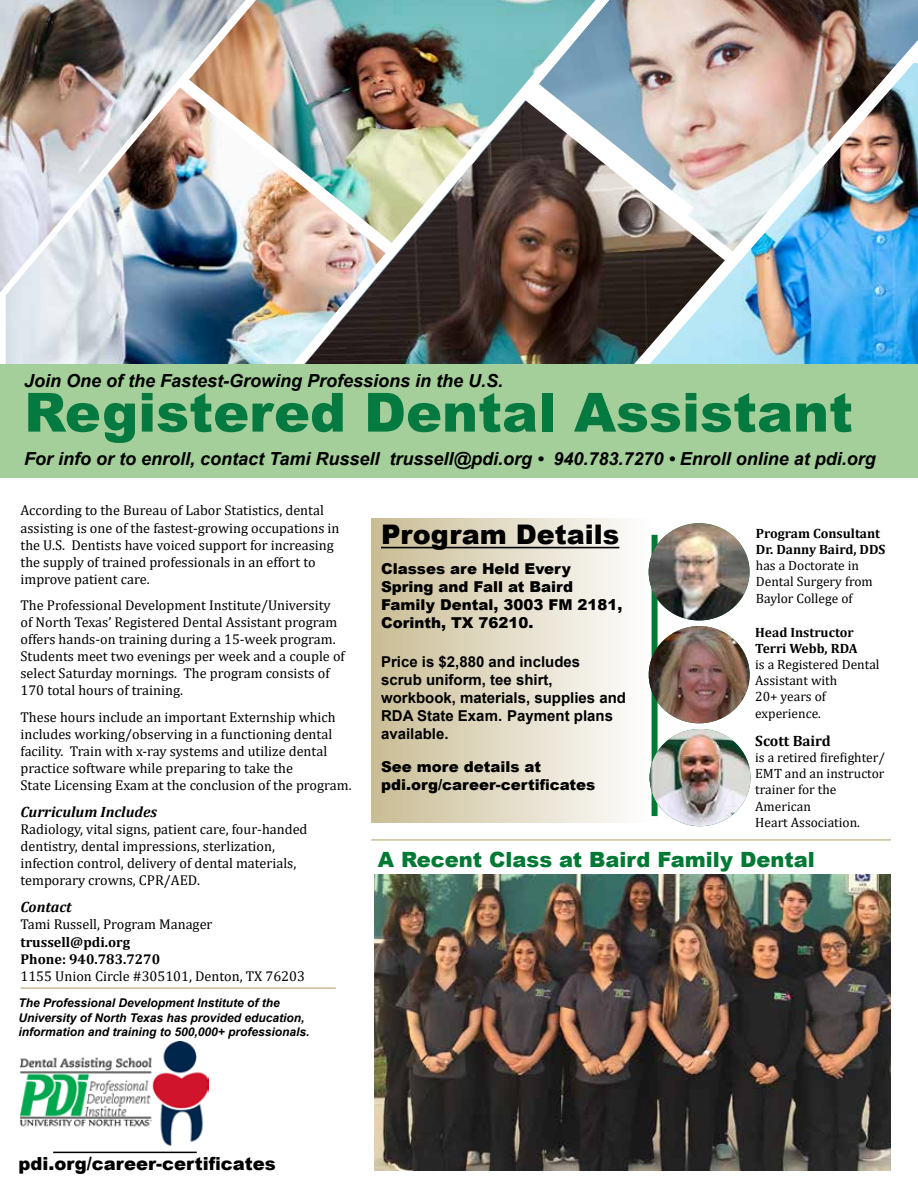
<style>
.page{position:relative;width:918px;height:1188px;background:#fff}
.page>*{position:absolute;margin:0;border:0;box-sizing:border-box;transform-origin:0 0}
.t1{font:900 54px "Arial";color:#047940}
.t2{font:900 27px "Arial";color:#000}
.t3{font:900 25.65px "Arial";color:#007934}
.t4{font:900 21px "Arial";color:#007934}
.t5{font:italic 700 18px "Arial";color:#000}
.t6{font:900 18px "Arial";color:#000}
.t7{font:900 15px/18px "Arial";color:#000}
.t8{font:700 15px/18px "Arial";color:#000}
.t9{font:italic 700 15px "Cambria";color:#000}
.t10{font:700 15px "Cambria";color:#000}
.t11{font:14.25px/17.1px "Cambria";color:#000}
.t12{font:700 14.25px/17.1px "Cambria";color:#000}
.t13{font:13.5px/16.2px "Cambria";color:#000}
.t14{font:700 13.5px/16.2px "Cambria";color:#000}
.t15{font:italic 700 12px/14.4px "Arial";color:#000}
</style>
<div class="page">
<div style="left:652px;top:535px;width:6px;height:281px;background:#007934"></div>
<hr style="left:371px;top:839px;width:520px;height:2px;background:#cabd95">
<svg style="left:392px;top:244px;width:111px;height:120px;background:#322c29"></svg>
<img style="left:503px;top:0;width:415px;height:519px">
<img style="left:508px;top:75px;width:238px;height:198px">
<img style="left:392px;top:0;width:204px;height:244px">
<svg style="left:392px;top:63px;width:16px;height:204px;background:#bba789"></svg>
<img style="left:5px;top:0;width:387px;height:364px">
<div style="left:0;top:364px;width:918px;height:113px;background:#a4ce9a"></div>
<img style="left:0;top:0;width:246px;height:293px">
<div style="left:371px;top:519px;width:279px;height:304px;background:linear-gradient(to right,#c9bc94,#fefefd)"></div>
<hr style="left:381px;top:547px;width:238px;height:1px;background:#000">
<img style="left:374px;top:875px;width:517px;height:295px">
<hr style="left:21px;top:987px;width:315px;height:2px;background:#cabd95">
<img style="left:649px;top:523px;width:101px;height:97px">
<img style="left:649px;top:626px;width:101px;height:97px">
<hr style="left:53px;top:1152px;width:144px;height:1px;background:#000">
<img style="left:650px;top:729px;width:100px;height:97px">
<img style="left:21px;top:1042px;width:188px;height:104px">
<p class="t5" style="left:24px;top:368px;width:481px">Join One of the Fastest-Growing Professions in the U.S.</p>
<h1 class="t1" style="left:24px;top:373px;width:830px">Registered Dental Assistant</h1>
<p class="t5" style="left:24px;top:447px;width:853px">For info or to enroll, contact Tami Russell trussell@pdi.org • 940.783.7270 • Enroll online at pdi.org</p>
<h3 class="t3" style="left:689px;top:386px;width:202px">Delivery Team</h3>
<p class="t11" style="left:21px;top:502px;width:321px">According to the Bureau of Labor Statistics, dental assisting is one of the fastest-growing occupations in the U.S. Dentists have voiced support for increasing the supply of trained professionals in an effort to improve patient care.</p>
<p class="t11" style="left:21px;top:596px;width:326px">The Professional Development Institute/University of North Texas’ Registered Dental Assistant program offers hands-on training during a 15-week program.<br>Students meet two evenings per week and a couple of select Saturday mornings. The program consists of 170 total hours of training.</p>
<p class="t11" style="left:21px;top:708px;width:333px">These hours include an important Externship which includes working/observing in a functioning dental facility. Train with x-ray systems and utilize dental practice software while preparing to take the<br>State Licensing Exam at the conclusion of the program.</p>
<p class="t9" style="left:21px;top:801px;width:138px">Curriculum Includes</p>
<p class="t11" style="left:21px;top:821px;width:289px">Radiology, vital signs, patient care, four-handed dentistry, dental impressions, sterlization, infection control, delivery of dental materials, temporary crowns, CPR/AED.</p>
<p class="t9" style="left:21px;top:897px;width:53px">Contact</p>
<p class="t11" style="left:21px;top:916px;width:194px">Tami Russell, Program Manager</p>
<p class="t12" style="left:21px;top:933px;width:141px">trussell@pdi.org<br>Phone: 940.783.7270</p>
<p class="t11" style="left:21px;top:967px;width:286px">1155 Union Circle #305101, Denton, TX 76203</p>
<p class="t15" style="left:18px;top:996px;width:293px">The Professional Development Institute of the<br>University of North Texas has provided education, information and training to 500,000+ professionals.</p>
<h2 class="t2" style="left:381px;top:515px;width:240px">Program Details</h2>
<p class="t7" style="left:381px;top:559px;width:243px">Classes are Held Every<br>Spring and Fall at Baird<br>Family Dental, 3003 FM 2181,<br>Corinth, TX 76210.</p>
<p class="t8" style="left:381px;top:653px;width:247px">Price is $2,880 and includes<br>scrub uniform, tee shirt, workbook, materials, supplies and<br>RDA State Exam. Payment plans available.</p>
<p class="t7" style="left:381px;top:757px;width:216px">See more details at pdi.org/career-certificates</p>
<p class="t14" style="left:756px;top:525px;width:131px">Program Consultant<br>Dr. Danny Baird, DDS</p>
<p class="t13" style="left:756px;top:557px;width:118px">has a Doctorate in<br>Dental Surgery from<br>Baylor College of</p>
<p class="t14" style="left:755px;top:623px;width:104px">Head Instructor<br>Terri Webb, RDA</p>
<p class="t13" style="left:755px;top:656px;width:126px">is a Registered Dental<br>Assistant with<br>20+ years of experience.</p>
<p class="t10" style="left:755px;top:730px;width:77px">Scott Baird</p>
<p class="t13" style="left:755px;top:749px;width:131px">is a retired firefighter/<br>EMT and an instructor trainer for the<br>American<br>Heart Association.</p>
<h3 class="t4" style="left:378px;top:844px;width:438px">A Recent Class at Baird Family Dental</h3>
<p class="t6" style="left:18px;top:1150px;width:259px">pdi.org/career-certificates</p>
</div>
